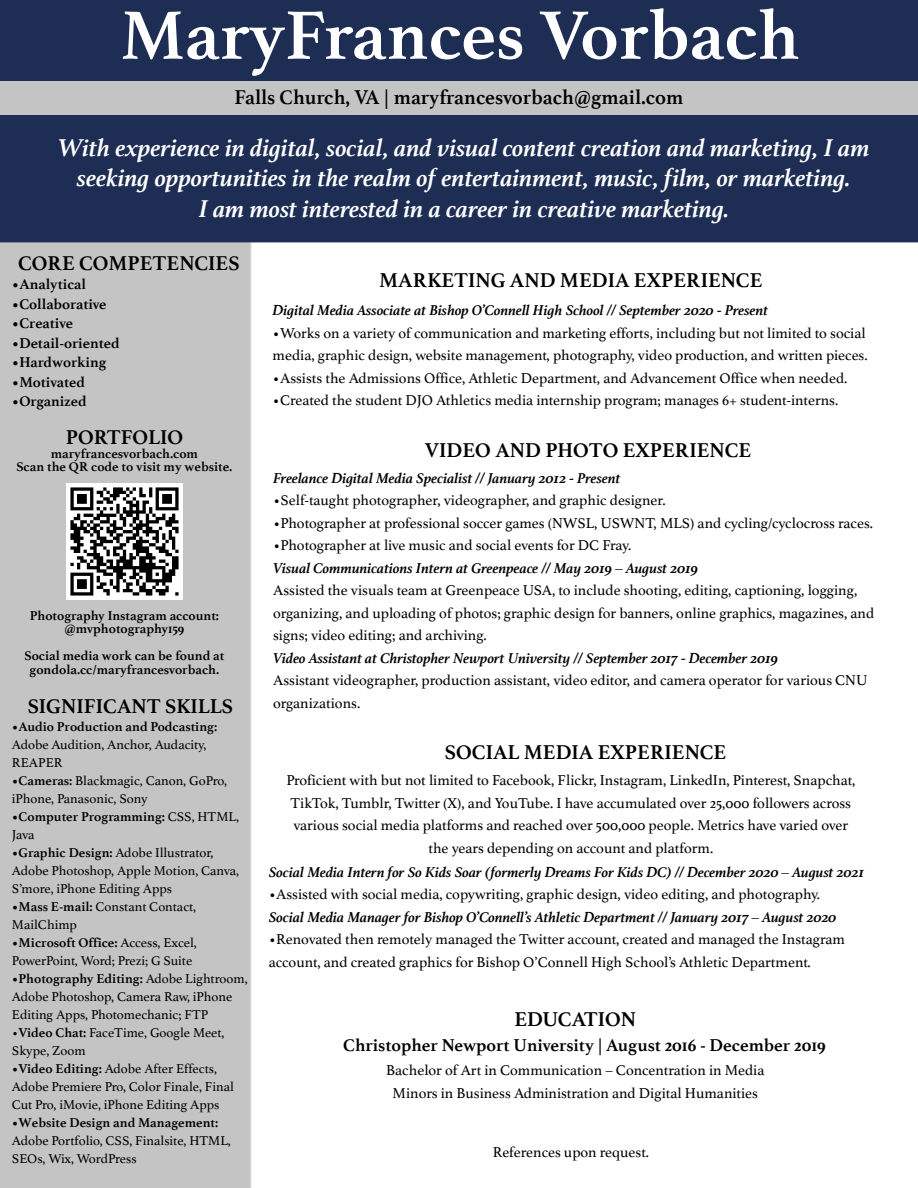
<style>
.page{position:relative;width:918px;height:1188px;background:#fff}
.page>*{position:absolute;margin:0;border:0;box-sizing:border-box;transform-origin:0 0}
.t1{font:700 72px "Athelas";color:#fff}
.t2{font:italic 700 25.5px/30.6px "Athelas";color:#fff;text-align:center}
.t3{font:700 21px "Athelas";color:#000}
.t4{font:700 18px "Athelas";color:#000}
.t5{font:15px/22.5px "Athelas";color:#000}
.t6{font:italic 700 15px "Athelas";color:#000}
.t7{font:700 15px "Athelas";color:#000}
.t8{font:13.5px/18px "Athelas";color:#000}
.t9{font:700 13.5px/13.5px "Athelas";color:#000;text-align:center}
.s1{font-weight:700}
.s2{font-weight:400}
</style>
<div class="page">
<img style="left:0;top:0;width:918px;height:1188px">
<img style="left:66px;top:483px;width:117px;height:117px">
<div style="left:0;top:81px;width:918px;height:34px;background:#c5c4c4"></div>
<h1 class="t1" style="left:120px;top:-23px;width:681px">MaryFrances Vorbach</h1>
<h3 class="t3" style="left:235px;top:80px;width:450px">Falls Church, VA | maryfrancesvorbach@gmail.com</h3>
<h2 class="t2" style="left:58px;top:131px;width:813px">With experience in digital, social, and visual content creation and marketing, I am seeking opportunities in the realm of entertainment, music, film, or marketing.<br>I am most interested in a career in creative marketing.</h2>
<h3 class="t3" style="left:18px;top:246px;width:223px">CORE COMPETENCIES</h3>
<p class="t7" style="left:12px;top:272px;width:76px">•Analytical</p>
<p class="t7" style="left:12px;top:292px;width:96px">•Collaborative</p>
<p class="t7" style="left:12px;top:311px;width:63px">•Creative</p>
<p class="t7" style="left:12px;top:331px;width:109px">•Detail-oriented</p>
<p class="t7" style="left:12px;top:350px;width:96px">•Hardworking</p>
<p class="t7" style="left:12px;top:370px;width:74px">•Motivated</p>
<p class="t7" style="left:12px;top:389px;width:76px">•Organized</p>
<h3 class="t3" style="left:379px;top:263px;width:385px">MARKETING AND MEDIA EXPERIENCE</h3>
<p class="t6" style="left:273px;top:299px;width:497px">Digital Media Associate at Bishop O’Connell High School // September 2020 - Present</p>
<p class="t5" style="left:273px;top:321px;width:597px">•Works on a variety of communication and marketing efforts, including but not limited to social media, graphic design, website management, photography, video production, and written pieces.</p>
<p class="t5" style="left:273px;top:366px;width:576px">•Assists the Admissions Office, Athletic Department, and Advancement Office when needed.</p>
<p class="t5" style="left:273px;top:389px;width:567px">•Created the student DJO Athletics media internship program; manages 6+ student-interns.</p>
<h3 class="t3" style="left:66px;top:420px;width:119px">PORTFOLIO</h3>
<p class="t9" style="left:16px;top:446px;width:218px">maryfrancesvorbach.com<br>Scan the QR code to visit my website.</p>
<h3 class="t3" style="left:425px;top:434px;width:328px">VIDEO AND PHOTO EXPERIENCE</h3>
<p class="t6" style="left:273px;top:466px;width:349px">Freelance Digital Media Specialist // January 2012 - Present</p>
<p class="t5" style="left:273px;top:489px;width:394px">•Self-taught photographer, videographer, and graphic designer.</p>
<p class="t5" style="left:273px;top:511px;width:601px">•Photographer at professional soccer games (NWSL, USWNT, MLS) and cycling/cyclocross races.</p>
<p class="t5" style="left:273px;top:534px;width:360px">•Photographer at live music and social events for DC Fray.</p>
<p class="t6" style="left:273px;top:556px;width:427px">Visual Communications Intern at Greenpeace // May 2019 – August 2019</p>
<p class="t5" style="left:273px;top:579px;width:603px">Assisted the visuals team at Greenpeace USA, to include shooting, editing, captioning, logging, organizing, and uploading of photos; graphic design for banners, online graphics, magazines, and signs; video editing; and archiving.</p>
<p class="t6" style="left:273px;top:646px;width:507px">Video Assistant at Christopher Newport University // September 2017 - December 2019</p>
<p class="t5" style="left:273px;top:669px;width:596px">Assistant videographer, production assistant, video editor, and camera operator for various CNU organizations.</p>
<h3 class="t3" style="left:445px;top:735px;width:283px">SOCIAL MEDIA EXPERIENCE</h3>
<p class="t5" style="left:286px;top:769px;width:570px;text-align:center">Proficient with but not limited to Facebook, Flickr, Instagram, LinkedIn, Pinterest, Snapchat, TikTok, Tumblr, Twitter (X), and YouTube. I have accumulated over 25,000 followers across various social media platforms and reached over 500,000 people. Metrics have varied over the years depending on account and platform.</p>
<p class="t6" style="left:269px;top:860px;width:597px">Social Media Intern for So Kids Soar (formerly Dreams For Kids DC) // December 2020 – August 2021</p>
<p class="t5" style="left:269px;top:883px;width:553px">•Assisted with social media, copywriting, graphic design, video editing, and photography.</p>
<p class="t6" style="left:269px;top:905px;width:569px">Social Media Manager for Bishop O’Connell’s Athletic Department // January 2017 – August 2020</p>
<p class="t5" style="left:269px;top:928px;width:578px">•Renovated then remotely managed the Twitter account, created and managed the Instagram account, and created graphics for Bishop O’Connell High School’s Athletic Department.</p>
<p class="t9" style="left:30px;top:608px;width:191px">Photography Instagram account: @mvphotography159</p>
<p class="t9" style="left:24px;top:649px;width:201px">Social media work can be found at gondola.cc/maryfrancesvorbach.</p>
<h3 class="t3" style="left:28px;top:689px;width:207px">SIGNIFICANT SKILLS</h3>
<p class="t9" style="left:12px;top:720px;width:207px">•Audio Production and Podcasting:</p>
<p class="t8" style="left:12px;top:735px;width:196px">Adobe Audition, Anchor, Audacity,<br>REAPER</p>
<p class="t8" style="left:12px;top:771px;width:217px"><span class="s1">•Cameras:</span> Blackmagic, Canon, GoPro, iPhone, Panasonic, Sony</p>
<p class="t9" style="left:12px;top:807px;width:229px;line-height:18px;text-align:left">•Computer Programming: <span class="s2">CSS, HTML,<br>Java</span></p>
<p class="t8" style="left:12px;top:843px;width:229px"><span class="s1">•Graphic Design:</span> Adobe Illustrator,<br>Adobe Photoshop, Apple Motion, Canva,<br>S’more, iPhone Editing Apps</p>
<p class="t8" style="left:12px;top:897px;width:186px"><span class="s1">•Mass E-mail:</span> Constant Contact,<br>MailChimp</p>
<p class="t8" style="left:12px;top:933px;width:186px"><span class="s1">•Microsoft Office:</span> Access, Excel,<br>PowerPoint, Word; Prezi; G Suite</p>
<p class="t8" style="left:12px;top:969px;width:237px"><span class="s1">•Photography Editing:</span> Adobe Lightroom,<br>Adobe Photoshop, Camera Raw, iPhone<br>Editing Apps, Photomechanic; FTP</p>
<p class="t8" style="left:12px;top:1023px;width:214px">•<span class="s1">Video Chat:</span> FaceTime, Google Meet,<br>Skype, Zoom</p>
<p class="t8" style="left:12px;top:1059px;width:224px"><span class="s1">•Video Editing:</span> Adobe After Effects,<br>Adobe Premiere Pro, Color Finale, Final<br>Cut Pro, iMovie, iPhone Editing Apps</p>
<p class="t9" style="left:12px;top:1116px;width:208px">•Website Design and Management:</p>
<p class="t8" style="left:12px;top:1131px;width:220px">Adobe Portfolio, CSS, Finalsite, HTML,<br>SEOs, Wix, WordPress</p>
<p class="t5" style="left:493px;top:1140px;width:158px">References upon request.</p>
<h3 class="t3" style="left:515px;top:1002px;width:123px">EDUCATION</h3>
<p class="t4" style="left:343px;top:1031px;width:484px">Christopher Newport University | August 2016 - December 2019</p>
<p class="t5" style="left:386px;top:1059px;width:380px;text-align:center">Bachelor of Art in Communication – Concentration in Media<br>Minors in Business Administration and Digital Humanities</p>
</div>
